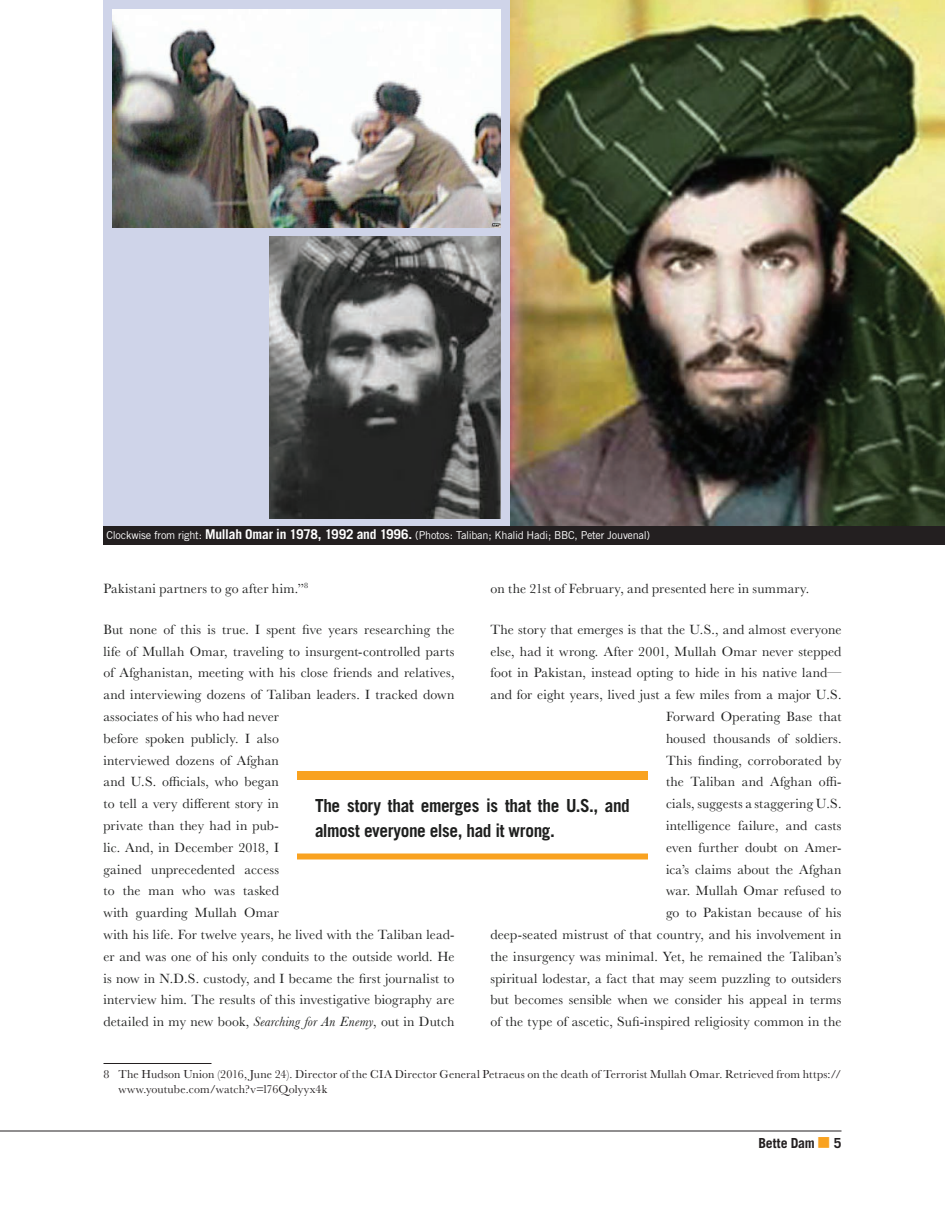
<style>
.page{position:relative;width:945px;height:1215px;background:#fff}
.page>*{position:absolute;margin:0;border:0;box-sizing:border-box;transform-origin:0 0}
.t1{font:700 18px/25.5px "Trade Gothic";letter-spacing:-.025em;color:#1e1f1e;scale:.96 1}
.t2{font:13.8px/21.8px "Baskerville";letter-spacing:.01em;color:#1e1f1e}
.t3{font:700 13.8px "Trade Gothic";letter-spacing:-.015em;color:#231f20}
.t4{font:12px/15px "Baskerville";letter-spacing:.015em;color:#231f20}
.t5{font:10.8px "Trade Gothic";letter-spacing:-.025em;color:#fff}
.s1{font-weight:700;font-size:13.5px}
.s2{font-style:italic}
.s3{font-family:"Universal Newswith Comm Pi";font-weight:400;font-size:13.5px;color:#f9a220}
</style>
<div class="page">
<hr style="left:0;top:1131px;width:842px;height:1px;background:#231f20">
<hr style="left:104px;top:1063px;width:108px;height:1px;background:#231f20">
<div style="left:104px;top:0;width:841px;height:544px;background:#cfd4e9"></div>
<img style="left:511px;top:0;width:434px;height:526px">
<img style="left:269px;top:236px;width:231px;height:282px">
<img style="left:113px;top:10px;width:387px;height:218px">
<div style="left:104px;top:526px;width:841px;height:18px;background:#231f20"></div>
<div style="left:297px;top:771px;width:351px;height:9px;background:#f9a220"></div>
<div style="left:297px;top:854px;width:351px;height:6px;background:#f9a220"></div>
<p class="t5" style="left:106px;top:529px;width:545px">Clockwise from right: <span class="s1">Mullah Omar in 1978, 1992 and 1996.</span> (Photos: Taliban; Khalid Hadi; BBC, Peter Jouvenal)</p>
<p class="t2" style="left:104px;top:577px;width:206px">Pakistani partners to go after him.”<sup>8</sup></p>
<p class="t2" style="left:104px;top:619px;width:353px">But none of this is true. I spent five years researching the life of Mullah Omar, traveling to insurgent-controlled parts of Afghanistan, meeting with his close friends and relatives, and interviewing dozens of Taliban leaders. I tracked down associates of his who had never<br>before spoken publicly. I also<br>interviewed dozens of Afghan<br>and U.S. officials, who began<br>to tell a very different story in<br>private than they had in pub-<br>lic. And, in December 2018, I<br>gained unprecedented access<br>to the man who was tasked<br>with guarding Mullah Omar<br>with his life. For twelve years, he lived with the Taliban lead&shy;er and was one of his only conduits to the outside world. He is now in N.D.S. custody, and I became the first journalist to interview him. The results of this investigative biography are detailed in my new book, <span class="s2">Searching for An Enemy</span>, out in Dutch</p>
<p class="t2" style="left:490px;top:577px;width:320px">on the 21st of February, and presented here in summary.</p>
<p class="t2" style="left:490px;top:619px;width:353px;text-align:right">The story that emerges is that the U.S., and almost everyone else, had it wrong. After 2001, Mullah Omar never stepped foot in Pakistan, instead opting to hide in his native land— and for eight years, lived just a few miles from a major U.S.<br>Forward Operating Base that<br>housed thousands of soldiers.<br>This finding, corroborated by<br>the Taliban and Afghan offi-<br>cials, suggests a staggering U.S.<br>intelligence failure, and casts<br>even further doubt on Amer-<br>ica’s claims about the Afghan<br>war. Mullah Omar refused to<br>go to Pakistan because of his<br>deep-seated mistrust of that country, and his involvement in the insurgency was minimal. Yet, he remained the Taliban’s spiritual lodestar, a fact that may seem puzzling to outsiders but becomes sensible when we consider his appeal in terms of the type of ascetic, Sufi-inspired religiosity common in the</p>
<h1 class="t1" style="left:315px;top:792px;width:330px">The story that emerges is that the U.S., and almost everyone else, had it wrong.</h1>
<p class="t4" style="left:118px;top:1067px;width:724px;text-indent:-15px">8 The Hudson Union (2016, June 24). Director of the CIA Director General Petraeus on the death of Terrorist Mullah Omar. Retrieved from https:// www.youtube.com/watch?v=l76Qolyyx4k</p>
<p class="t3" style="left:759px;top:1134px;width:84px">Bette Dam <span class="s3">m</span> 5</p>
</div>
